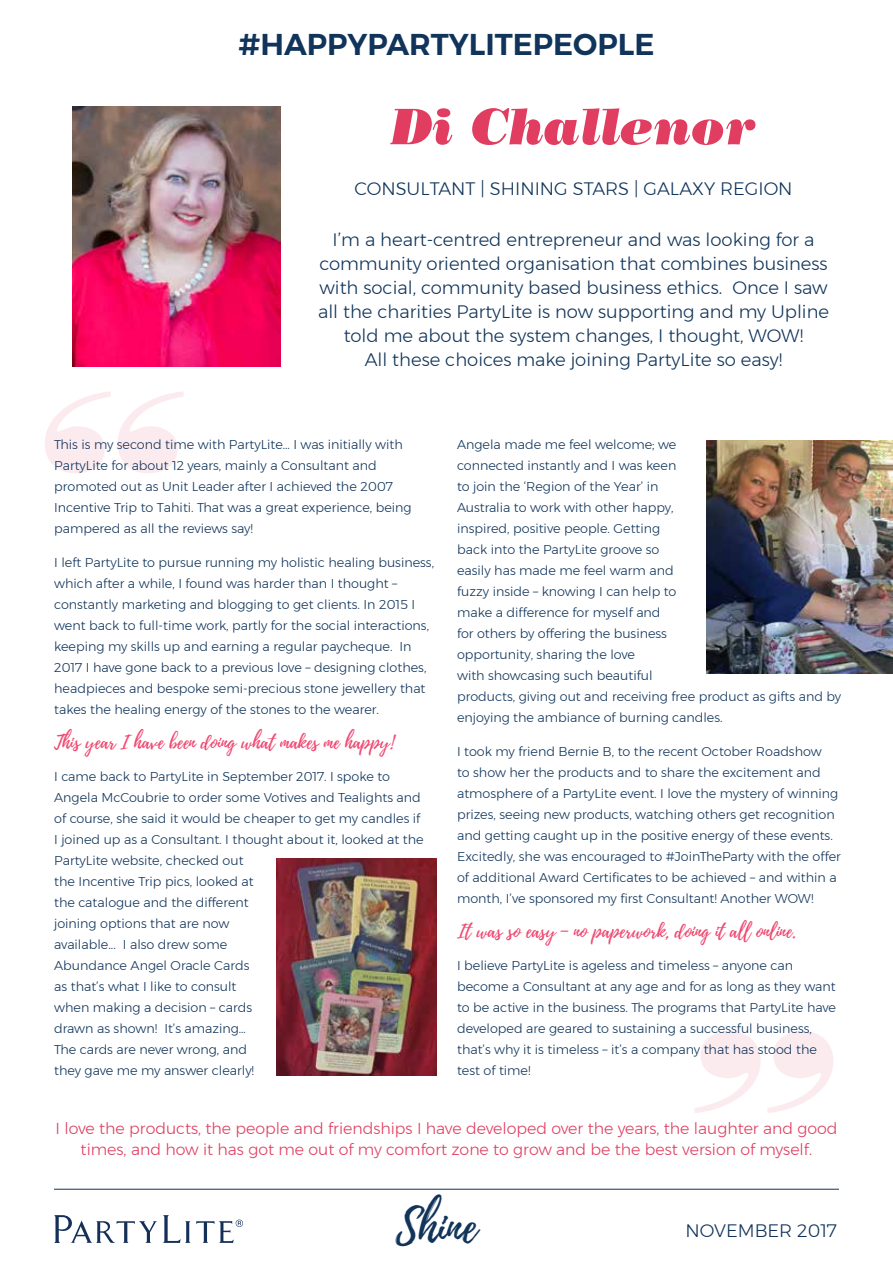
<style>
.page{position:relative;width:893px;height:1263px;background:#fff}
.page>*{position:absolute;margin:0;border:0;box-sizing:border-box;transform-origin:0 0}
.t1{font:italic 51px "Bodoni Std Poster";color:#e03d60}
.t2{font:45.75px "Playlist Script";color:#10345a}
.t3{font:600 30px "Montserrat";color:#10345a}
.t4{font:18.75px "Playlist Script";color:#ef4871}
.t5{font:300 18px/24px "Montserrat";color:#10345a;text-align:center}
.t6{font:300 15.75px/21px "Montserrat";color:#e03d60;text-align:center}
.t7{font:300 12.75px/21px "Montserrat";color:#10345a}
.s1{font-family:"Montserrat";font-weight:300}
</style>
<div class="page">
<hr style="left:54px;top:1189px;width:785px;height:1px;background:#10345a">
<svg style="left:163px;top:1215px;width:27px;height:28px"></svg>
<svg style="left:196px;top:1219px;width:47px;height:24px"></svg>
<svg style="left:54px;top:1215px;width:103px;height:28px"></svg>
<img style="left:72px;top:106px;width:208px;height:260px">
<svg style="left:45px;top:392px;width:139px;height:81px"></svg>
<svg style="left:695px;top:1031px;width:138px;height:82px"></svg>
<img style="left:277px;top:858px;width:159px;height:217px">
<img style="left:707px;top:441px;width:186px;height:233px">
<h3 class="t3" style="left:239px;top:20px;width:417px">#HAPPYPARTYLITEPEOPLE</h3>
<h1 class="t1" style="left:391px;top:96px;width:367px">Di Challenor</h1>
<h3 class="t5" style="left:354px;top:176px;width:440px">CONSULTANT | SHINING STARS | GALAXY REGION</h3>
<p class="t5" style="left:318px;top:228px;width:512px">I’m a heart-centred entrepreneur and was looking for a community oriented organisation that combines business with social, community based business ethics. Once I saw all the charities PartyLite is now supporting and my Upline told me about the system changes, I thought, WOW!<br>All these choices make joining PartyLite so easy!</p>
<p class="t7" style="left:54px;top:434px;width:359px">This is my second time with PartyLite… I was initially with PartyLite for about 12 years, mainly a Consultant and promoted out as Unit Leader after I achieved the 2007<br>Incentive Trip to Tahiti. That was a great experience, being pampered as all the reviews say!</p>
<p class="t7" style="left:54px;top:551px;width:381px">I left PartyLite to pursue running my holistic healing business, which after a while, I found was harder than I thought – constantly marketing and blogging to get clients. In 2015 I went back to full-time work, partly for the social interactions, keeping my skills up and earning a regular paycheque. In 2017 I have gone back to a previous love – designing clothes, headpieces and bespoke semi-precious stone jewellery that takes the healing energy of the stones to the wearer.</p>
<h3 class="t4" style="left:54px;top:728px;width:341px">This year I have been doing what makes me happy!</h3>
<p class="t7" style="left:54px;top:766px;width:371px">I came back to PartyLite in September 2017. I spoke to Angela McCoubrie to order some Votives and Tealights and of course, she said it would be cheaper to get my candles if I joined up as a Consultant. I thought about it, looked at the PartyLite website, checked out<br>the Incentive Trip pics, looked at<br>the catalogue and the different<br>joining options that are now<br>available... I also drew some<br>Abundance Angel Oracle Cards<br>as that’s what I like to consult<br>when making a decision – cards<br>drawn as shown! It’s amazing…<br>The cards are never wrong, and<br>they gave me my answer clearly!</p>
<p class="t7" style="left:457px;top:434px;width:386px">Angela made me feel welcome; we<br>connected instantly and I was keen<br>to join the ‘Region of the Year’ in<br>Australia to work with other happy,<br>inspired, positive people. Getting<br>back into the PartyLite groove so<br>easily has made me feel warm and<br>fuzzy inside – knowing I can help to<br>make a difference for myself and<br>for others by offering the business<br>opportunity, sharing the love<br>with showcasing such beautiful<br>products, giving out and receiving free product as gifts and by enjoying the ambiance of burning candles.</p>
<p class="t7" style="left:457px;top:740px;width:385px">I took my friend Bernie B, to the recent October Roadshow<br>to show her the products and to share the excitement and atmosphere of a PartyLite event. I love the mystery of winning prizes, seeing new products, watching others get recognition and getting caught up in the positive energy of these events.<br>Excitedly, she was encouraged to #JoinTheParty with the offer of additional Award Certificates to be achieved – and within a month, I’ve sponsored my first Consultant! Another WOW!</p>
<h3 class="t4" style="left:457px;top:917px;width:341px">It was so easy <span class="s1">–</span> no paperwork, doing it all online.</h3>
<p class="t7" style="left:457px;top:955px;width:380px">I believe PartyLite is ageless and timeless – anyone can become a Consultant at any age and for as long as they want to be active in the business. The programs that PartyLite have developed are geared to sustaining a successful business, that’s why it is timeless – it’s a company that has stood the test of time!</p>
<p class="t6" style="left:56px;top:1118px;width:783px">I love the products, the people and friendships I have developed over the years, the laughter and good times, and how it has got me out of my comfort zone to grow and be the best version of myself.</p>
<h2 class="t2" style="left:396px;top:1195px;width:83px">Shine</h2>
<h3 class="t5" style="left:685px;top:1218px;width:153px">NOVEMBER 2017</h3>
</div>
